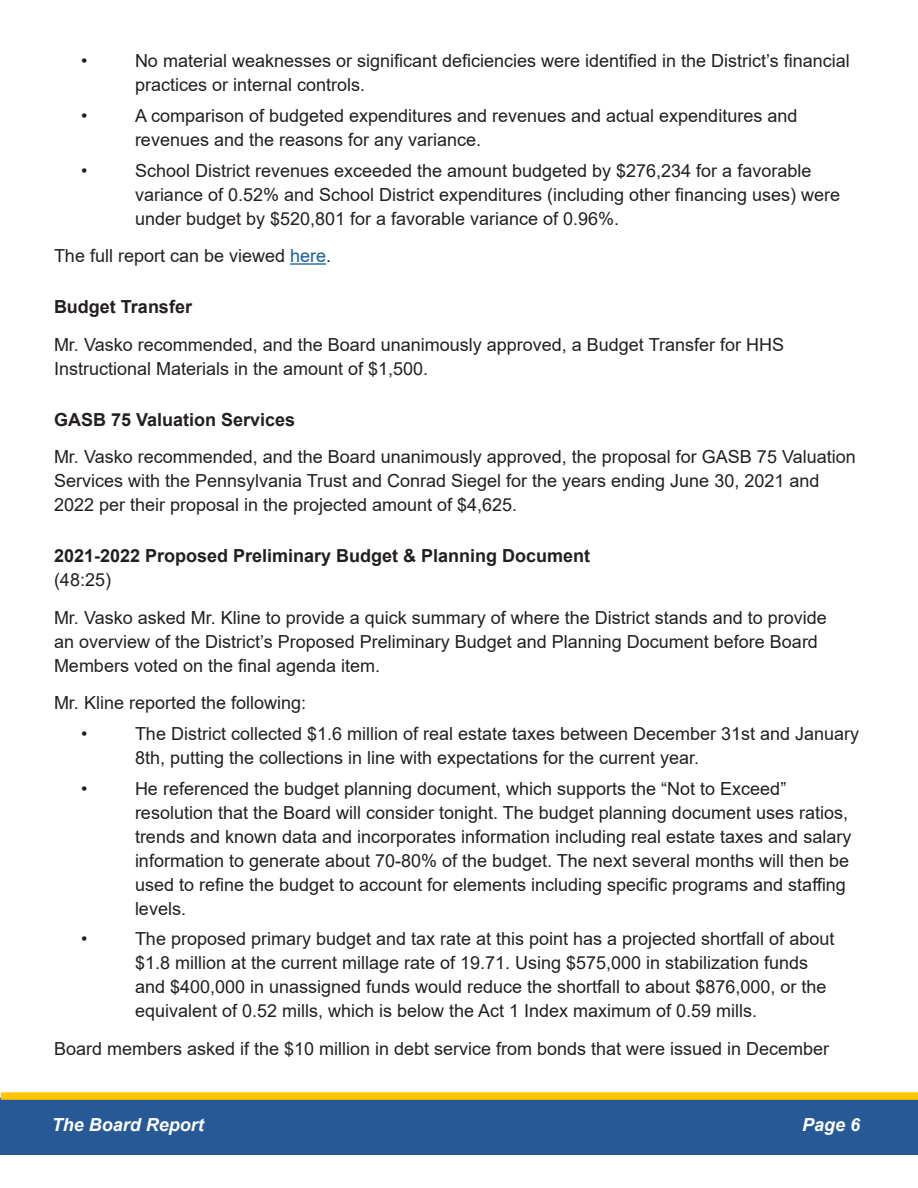
<style>
.page{position:relative;width:918px;height:1188px;background:#fff}
.page>*{position:absolute;margin:0;border:0;box-sizing:border-box;transform-origin:0 0}
.Body{font:18px/24px "Arial";color:#231f20}
.Black_subheads{font:700 18px "Arial";color:#231f20}
.t1{font:italic 700 18px "Arial";color:#fff}
.Time_stamps{font:18px "Arial";color:#231f20}
.s1{color:#175d9e}
</style>
<div class="page">
<div style="left:0;top:1098px;width:918px;height:57px;background:#265996"></div>
<div style="left:1px;top:1092px;width:917px;height:8px;background:#ffc500"></div>
<hr style="left:290px;top:263px;width:36px;height:2px;background:#175d9e">
<p class="Body" style="left:81px;top:49px;width:8px">•</p>
<p class="Body" style="left:135px;top:49px;width:716px">No material weaknesses or significant deficiencies were identified in the District’s financial practices or internal controls.</p>
<p class="Body" style="left:81px;top:103px;width:8px">•</p>
<p class="Body" style="left:135px;top:103px;width:664px">A comparison of budgeted expenditures and revenues and actual expenditures and revenues and the reasons for any variance.</p>
<p class="Body" style="left:81px;top:158px;width:8px">•</p>
<p class="Body" style="left:135px;top:158px;width:707px">School District revenues exceeded the amount budgeted by $276,234 for a favorable variance of 0.52% and School District expenditures (including other financing uses) were under budget by $520,801 for a favorable variance of 0.96%.</p>
<p class="Body" style="left:54px;top:244px;width:279px">The full report can be viewed <span class="s1">here</span>.</p>
<p class="Black_subheads" style="left:54px;top:294px;width:140px">Budget Transfer</p>
<p class="Body" style="left:54px;top:332px;width:732px">Mr. Vasko recommended, and the Board unanimously approved, a Budget Transfer for HHS<br>Instructional Materials in the amount of $1,500.</p>
<p class="Black_subheads" style="left:54px;top:407px;width:243px">GASB 75 Valuation Services</p>
<p class="Body" style="left:54px;top:445px;width:803px">Mr. Vasko recommended, and the Board unanimously approved, the proposal for GASB 75 Valuation<br>Services with the Pennsylvania Trust and Conrad Siegel for the years ending June 30, 2021 and<br>2022 per their proposal in the projected amount of $4,625.</p>
<p class="Black_subheads" style="left:54px;top:543px;width:538px">2021-2022 Proposed Preliminary Budget &amp; Planning Document</p>
<p class="Time_stamps" style="left:54px;top:567px;width:59px">(48:25)</p>
<p class="Body" style="left:54px;top:605px;width:774px">Mr. Vasko asked Mr. Kline to provide a quick summary of where the District stands and to provide an overview of the District’s Proposed Preliminary Budget and Planning Document before Board<br>Members voted on the final agenda item.</p>
<p class="Body" style="left:54px;top:691px;width:254px">Mr. Kline reported the following:</p>
<p class="Body" style="left:81px;top:721px;width:8px">•</p>
<p class="Body" style="left:135px;top:721px;width:726px">The District collected $1.6 million of real estate taxes between December 31st and January<br>8th, putting the collections in line with expectations for the current year.</p>
<p class="Body" style="left:81px;top:776px;width:8px">•</p>
<p class="Body" style="left:135px;top:776px;width:718px">He referenced the budget planning document, which supports the “Not to Exceed” resolution that the Board will consider tonight. The budget planning document uses ratios, trends and known data and incorporates information including real estate taxes and salary information to generate about 70-80% of the budget. The next several months will then be used to refine the budget to account for elements including specific programs and staffing levels.</p>
<p class="Body" style="left:81px;top:927px;width:8px">•</p>
<p class="Body" style="left:135px;top:927px;width:701px">The proposed primary budget and tax rate at this point has a projected shortfall of about $1.8 million at the current millage rate of 19.71. Using $575,000 in stabilization funds and $400,000 in unassigned funds would reduce the shortfall to about $876,000, or the equivalent of 0.52 mills, which is below the Act 1 Index maximum of 0.59 mills.</p>
<p class="Body" style="left:54px;top:1036px;width:777px">Board members asked if the $10 million in debt service from bonds that were issued in December</p>
<p class="t1" style="left:52px;top:1113px;width:154px">The Board Report</p>
<p class="t1" style="left:802px;top:1113px;width:60px">Page 6</p>
</div>
